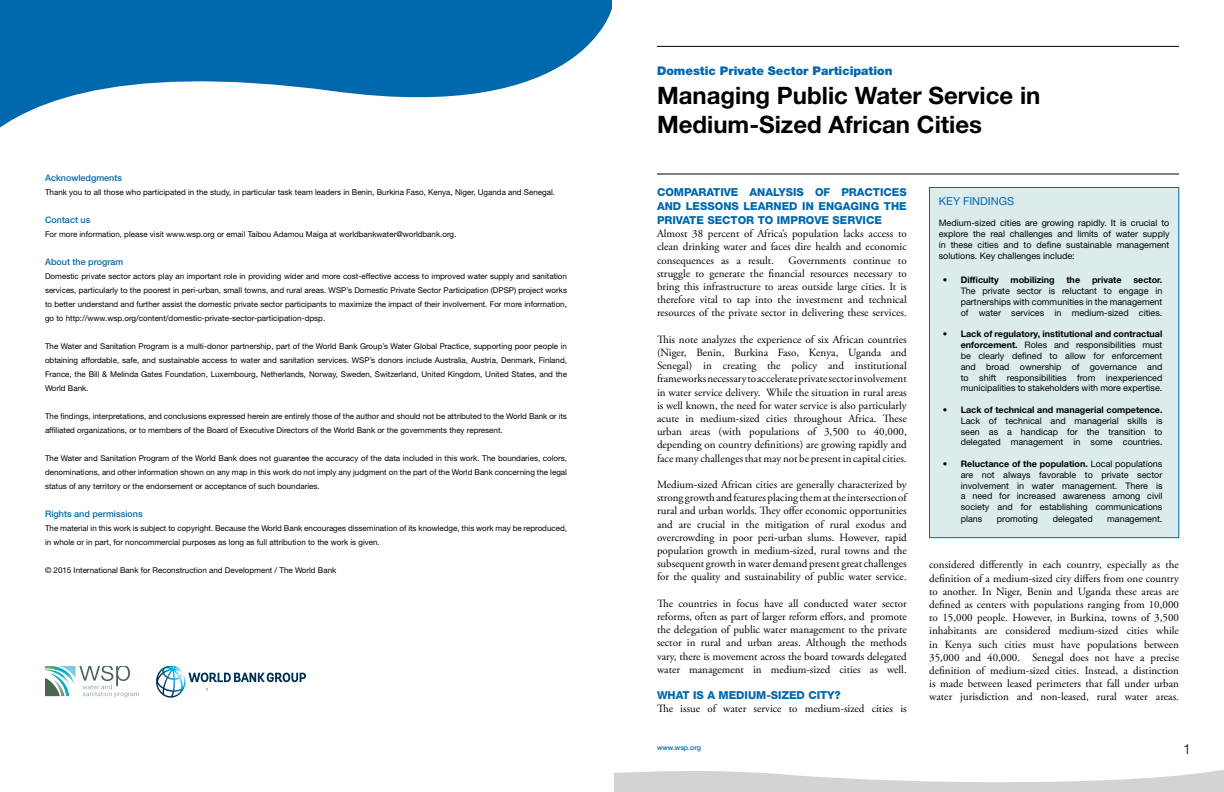
<style>
.page{position:relative;width:1224px;height:792px;background:#fff}
.page>*{position:absolute;margin:0;border:0;box-sizing:border-box;transform-origin:0 0}
.t1{font:700 24px/28.8px "Helvetica Neue LT Std";color:#000}
.t2{font:300 14px "Helvetica Neue LT Std";color:#000}
.t3{font:900 12px "Helvetica Neue LT Std";color:#0068ac}
.t4{font:11px/13.2px "Adobe Garamond Pro";color:#000;text-align:justify}
.t5{font:800 11px/14px "Helvetica Neue LT Std";color:#0068ac;text-align:justify}
.t6{font:11px "Helvetica Neue LT Std";color:#0068ac}
.t7{font:9px/10.8px "Helvetica Neue LT Std";color:#000;text-align:justify}
.t8{font:700 9px "Helvetica Neue LT Std";color:#000}
.t9{font:500 9px "Helvetica Neue LT Std";color:#0068ac}
.t10{font:8px/14px "Helvetica Neue LT Std";color:#000;text-align:justify}
.t11{font:500 7px "Helvetica Neue LT Std";color:#0068ac}
.s1{font-weight:700}
</style>
<div class="page">
<hr style="left:657px;top:46px;width:522px;height:1px;background:#000">
<svg style="left:614px;top:770px;width:610px;height:22px;fill:#d1d3d4"></svg>
<svg style="left:0;top:0;width:612px;height:128px;fill:#0068ac"></svg>
<div style="left:930px;top:187px;width:249px;height:351px;background:#dceced"></div>
<div style="left:929px;top:187px;width:250px;height:351px;border:1px solid #0068ac"></div>
<hr style="left:657px;top:174px;width:522px;height:1px;background:#000">
<svg style="left:156px;top:666px;width:150px;height:32px"></svg>
<svg style="left:45px;top:666px;width:94px;height:32px"></svg>
<p class="t9" style="left:45px;top:172px;width:79px">Acknowledgments</p>
<p class="t10" style="left:45px;top:185px;width:512px">Thank you to all those who participated in the study, in particular task team leaders in Benin, Burkina Faso, Kenya, Niger, Uganda and Senegal.</p>
<p class="t9" style="left:45px;top:214px;width:47px">Contact us</p>
<p class="t10" style="left:45px;top:227px;width:413px">For more information, please visit www.wsp.org or email Taibou Adamou Maiga at worldbankwater@worldbank.org.</p>
<p class="t9" style="left:45px;top:256px;width:80px">About the program</p>
<p class="t10" style="left:45px;top:269px;width:524px">Domestic private sector actors play an important role in providing wider and more cost-effective access to improved water supply and sanitation services, particularly to the poorest in peri-urban, small towns, and rural areas. WSP’s Domestic Private Sector Participation (DPSP) project works to better understand and further assist the domestic private sector participants to maximize the impact of their involvement. For more information, go to http://www.wsp.org/content/domestic-private-sector-participation-dpsp.</p>
<p class="t10" style="left:45px;top:339px;width:524px">The Water and Sanitation Program is a multi-donor partnership, part of the World Bank Group’s Water Global Practice, supporting poor people in obtaining affordable, safe, and sustainable access to water and sanitation services. WSP’s donors include Australia, Austria, Denmark, Finland, France, the Bill &amp; Melinda Gates Foundation, Luxembourg, Netherlands, Norway, Sweden, Switzerland, United Kingdom, United States, and the World Bank.</p>
<p class="t10" style="left:45px;top:409px;width:523px">The findings, interpretations, and conclusions expressed herein are entirely those of the author and should not be attributed to the World Bank or its affiliated organizations, or to members of the Board of Executive Directors of the World Bank or the governments they represent.</p>
<p class="t10" style="left:45px;top:451px;width:523px">The Water and Sanitation Program of the World Bank does not guarantee the accuracy of the data included in this work. The boundaries, colors, denominations, and other information shown on any map in this work do not imply any judgment on the part of the World Bank concerning the legal status of any territory or the endorsement or acceptance of such boundaries.</p>
<p class="t9" style="left:45px;top:508px;width:99px">Rights and permissions</p>
<p class="t10" style="left:45px;top:521px;width:524px">The material in this work is subject to copyright. Because the World Bank encourages dissemination of its knowledge, this work may be reproduced, in whole or in part, for noncommercial purposes as long as full attribution to the work is given.</p>
<p class="t10" style="left:45px;top:563px;width:293px">© 2015 International Bank for Reconstruction and Development / The World Bank</p>
<p class="t3" style="left:657px;top:64px;width:237px">Domestic Private Sector Participation</p>
<h1 class="t1" style="left:657px;top:80px;width:385px">Managing Public Water Service in<br>Medium-Sized African Cities</h1>
<p class="t5" style="left:657px;top:185px;width:251px">COMPARATIVE ANALYSIS OF PRACTICES AND LESSONS LEARNED IN ENGAGING THE PRIVATE SECTOR TO IMPROVE SERVICE</p>
<p class="t4" style="left:657px;top:228px;width:251px">Almost 38 percent of Africa’s population lacks access to clean drinking water and faces dire health and economic consequences as a result.</p>
<p class="t4" style="left:657px;top:254px;width:251px;text-indent:132px">Governments continue to struggle to generate the financial resources necessary to bring this infrastructure to areas outside large cities. It is therefore vital to tap into the investment and technical resources of the private sector in delivering these services.</p>
<p class="t4" style="left:657px;top:333px;width:251px">This note analyzes the experience of six African countries (Niger, Benin, Burkina Faso, Kenya, Uganda and Senegal) in creating the policy and institutional frameworks necessary to accelerate private sector involvement in water service delivery. While the situation in rural areas is well known, the need for water service is also particularly acute in medium-sized cities throughout Africa. These urban areas (with populations of 3,500 to 40,000, depending on country definitions) are growing rapidly and face many challenges that may not be present in capital cities.</p>
<p class="t4" style="left:657px;top:478px;width:251px">Medium-sized African cities are generally characterized by strong growth and features placing them at the intersection of rural and urban worlds. They offer economic opportunities and are crucial in the mitigation of rural exodus and overcrowding in poor peri-urban slums. However, rapid population growth in medium-sized, rural towns and the subsequent growth in water demand present great challenges for the quality and sustainability of public water service.</p>
<p class="t4" style="left:657px;top:597px;width:251px">The countries in focus have all conducted water sector reforms, often as part of larger reform effors, and promote the delegation of public water management to the private sector in rural and urban areas. Although the methods vary, there is movement across the board towards delegated water management in medium-sized cities as well.</p>
<p class="t5" style="left:657px;top:688px;width:185px">WHAT IS A MEDIUM-SIZED CITY?</p>
<p class="t4" style="left:657px;top:703px;width:251px">The issue of water service to medium-sized cities is</p>
<p class="t6" style="left:939px;top:194px;width:32px">Key findings</p>
<p class="t7" style="left:939px;top:217px;width:232px">Medium-sized cities are growing rapidly. It is crucial to explore the real challenges and limits of water supply in these cities and to define sustainable management solutions. Key challenges include:</p>
<p class="t8" style="left:943px;top:275px;width:57px">• Difficulty</p>
<p class="t8" style="left:1011px;top:275px;width:45px">mobilizing</p>
<p class="t8" style="left:1066px;top:275px;width:15px">the</p>
<p class="t8" style="left:1092px;top:275px;width:31px">private</p>
<p class="t8" style="left:1133px;top:275px;width:31px">sector.</p>
<p class="t7" style="left:961px;top:285px;width:203px">The private sector is reluctant to engage in partnerships with communities in the management of water services in medium-sized cities.</p>
<p class="t7" style="left:961px;top:329px;width:203px;text-indent:-18px"><span class="s1">• Lack of regulatory, institutional and contractual enforcement.</span> Roles and responsibilities must be clearly defined to allow for enforcement and broad ownership of governance and to shift responsibilities from inexperienced municipalities to stakeholders with more expertise.</p>
<p class="t8" style="left:943px;top:404px;width:221px">• Lack of technical and managerial competence.</p>
<p class="t7" style="left:961px;top:415px;width:203px">Lack of technical and managerial skills is seen as a handicap for the transition to delegated management in some countries.</p>
<p class="t7" style="left:961px;top:458px;width:203px;text-indent:-18px"><span class="s1">• Reluctance of the population.</span> Local populations are not always favorable to private sector involvement in water management. There is a need for increased awareness among civil society and for establishing communications</p>
<p class="t7" style="left:961px;top:513px;width:23px">plans</p>
<p class="t7" style="left:997px;top:513px;width:43px">promoting</p>
<p class="t7" style="left:1053px;top:513px;width:42px">delegated</p>
<p class="t7" style="left:1107px;top:513px;width:57px">management.</p>
<p class="t4" style="left:929px;top:559px;width:251px">considered differently in each country, especially as the definition of a medium-sized city differs from one country to another. In Niger, Benin and Uganda these areas are defined as centers with populations ranging from 10,000 to 15,000 people. However, in Burkina, towns of 3,500 inhabitants are considered medium-sized cities while in Kenya such cities must have populations between 35,000 and 40,000. Senegal does not have a precise definition of medium-sized cities. Instead, a distinction is made between leased perimeters that fall under urban water jurisdiction and non-leased, rural water areas.</p>
<p class="t11" style="left:657px;top:743px;width:45px">www.wsp.org</p>
<p class="t2" style="left:1183px;top:741px;width:9px">1</p>
</div>
